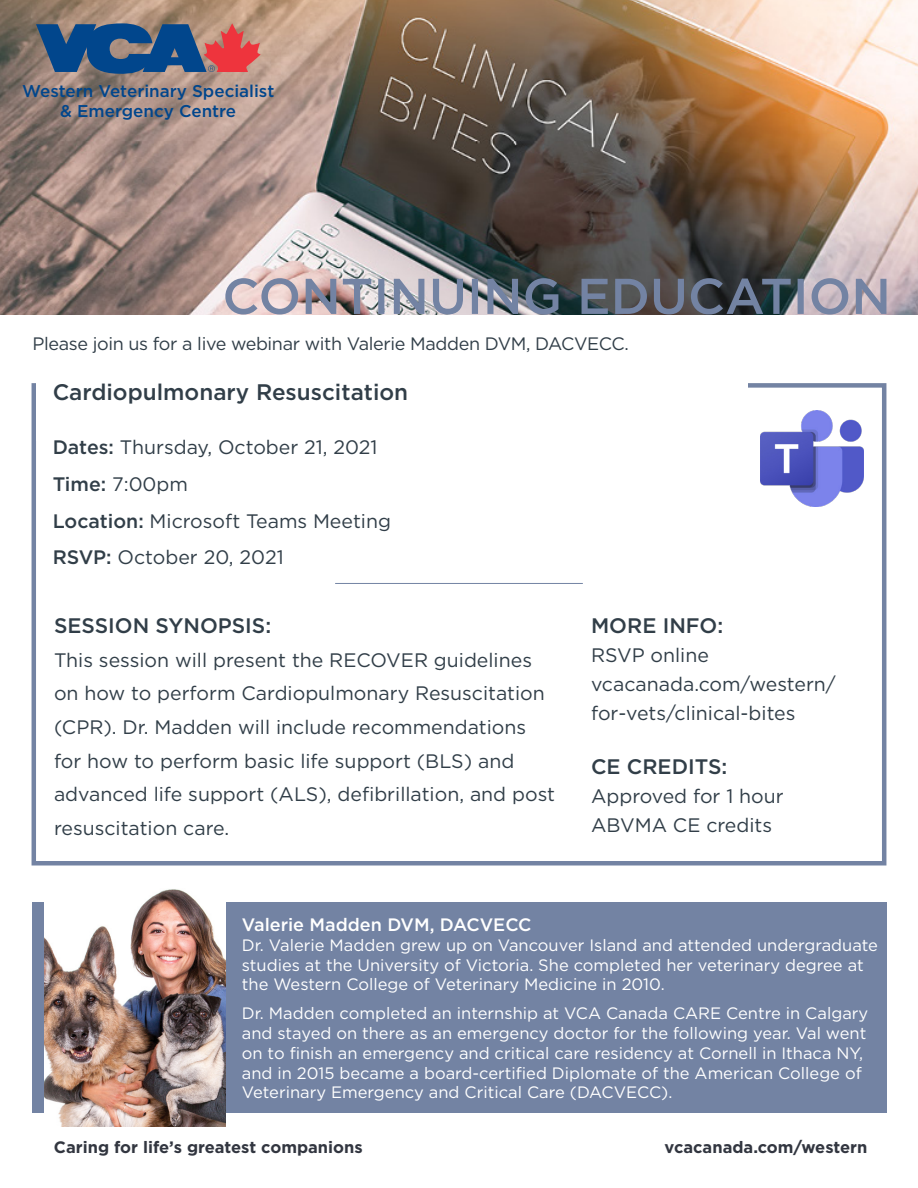
<style>
.page{position:relative;width:918px;height:1188px;background:#fff}
.page>*{position:absolute;margin:0;border:0;box-sizing:border-box;transform-origin:0 0}
.t1{font:500 22.5px "Gotham";color:#313e48}
.t2{font:500 21px "Gotham";color:#313e48}
.t3{font:19.5px/33.6px "Gotham";color:#313e48}
.t4{font:18px "Gotham";letter-spacing:-.02em;color:#313e48}
.t5{font:500 18px "Gotham";color:#fff}
.t6{font:500 16.95px/20.4px "Gotham";color:#01468c;text-align:center}
.t7{font:16.5px/19.8px "Gotham";color:#fff}
.Body_Copy{font:700 16.5px "Gotham";color:#323640}
.s1{font-weight:500}
</style>
<div class="page">
<img style="left:0;top:0;width:918px;height:315px">
<div style="left:32px;top:383px;width:854px;height:483px;background:#fff;border:4px solid #7383a3"></div>
<div style="left:36px;top:320px;width:711px;height:121px;background:#fff"></div>
<div style="left:32px;top:902px;width:854px;height:211px;background:#7383a3"></div>
<img style="left:45px;top:889px;width:180px;height:238px">
<svg style="left:36px;top:23px;width:225px;height:51px;background:#5c5e7d"></svg>
<svg style="left:225px;top:278px;width:661px;height:37px;background:#818490"></svg>
<hr style="left:335px;top:583px;width:248px;height:1px;background:#7383a3">
<img style="left:761px;top:410px;width:103px;height:96px">
<p class="t6" style="left:22px;top:80px;width:254px">Western Veterinary Specialist &amp; Emergency Centre</p>
<p class="t4" style="left:32px;top:332px;width:598px">Please join us for a live webinar with Valerie Madden DVM, DACVECC.</p>
<p class="t1" style="left:53px;top:377px;width:357px">Cardiopulmonary Resuscitation</p>
<p class="t3" style="left:53px;top:430px;width:326px"><span class="s1">Dates:</span> Thursday, October 21, 2021</p>
<p class="t3" style="left:53px;top:467px;width:137px"><span class="s1">Time:</span> 7:00pm</p>
<p class="t3" style="left:53px;top:503px;width:340px"><span class="s1">Location:</span> Microsoft Teams Meeting</p>
<p class="t3" style="left:53px;top:540px;width:233px"><span class="s1">RSVP:</span> October 20, 2021</p>
<p class="t2" style="left:54px;top:612px;width:219px">SESSION SYNOPSIS:</p>
<p class="t3" style="left:54px;top:643px;width:503px">This session will present the RECOVER guidelines on how to perform Cardiopulmonary Resuscitation (CPR). Dr. Madden will include recommendations for how to perform basic life support (BLS) and advanced life support (ALS), defibrillation, and post resuscitation care.</p>
<p class="t2" style="left:591px;top:612px;width:134px">MORE INFO:</p>
<p class="t3" style="left:591px;top:638px;width:119px">RSVP online</p>
<p class="t3" style="left:591px;top:669px;width:246px;line-height:28.8px">vcacanada.com/western/ for-vets/clinical-bites</p>
<p class="t2" style="left:591px;top:753px;width:138px">CE CREDITS:</p>
<p class="t3" style="left:591px;top:781px;width:194px;line-height:28.8px">Approved for 1 hour<br>ABVMA CE credits</p>
<p class="t5" style="left:242px;top:913px;width:291px">Valerie Madden DVM, DACVECC</p>
<p class="t7" style="left:242px;top:935px;width:638px">Dr. Valerie Madden grew up on Vancouver Island and attended undergraduate studies at the University of Victoria. She completed her veterinary degree at the Western College of Veterinary Medicine in 2010.</p>
<p class="t7" style="left:242px;top:1003px;width:628px">Dr. Madden completed an internship at VCA Canada CARE Centre in Calgary and stayed on there as an emergency doctor for the following year. Val went on to finish an emergency and critical care residency at Cornell in Ithaca NY, and in 2015 became a board-certified Diplomate of the American College of Veterinary Emergency and Critical Care (DACVECC).</p>
<p class="Body_Copy" style="left:54px;top:1136px;width:310px">Caring for life’s greatest companions</p>
<p class="Body_Copy" style="left:665px;top:1136px;width:204px">vcacanada.com/western</p>
</div>
